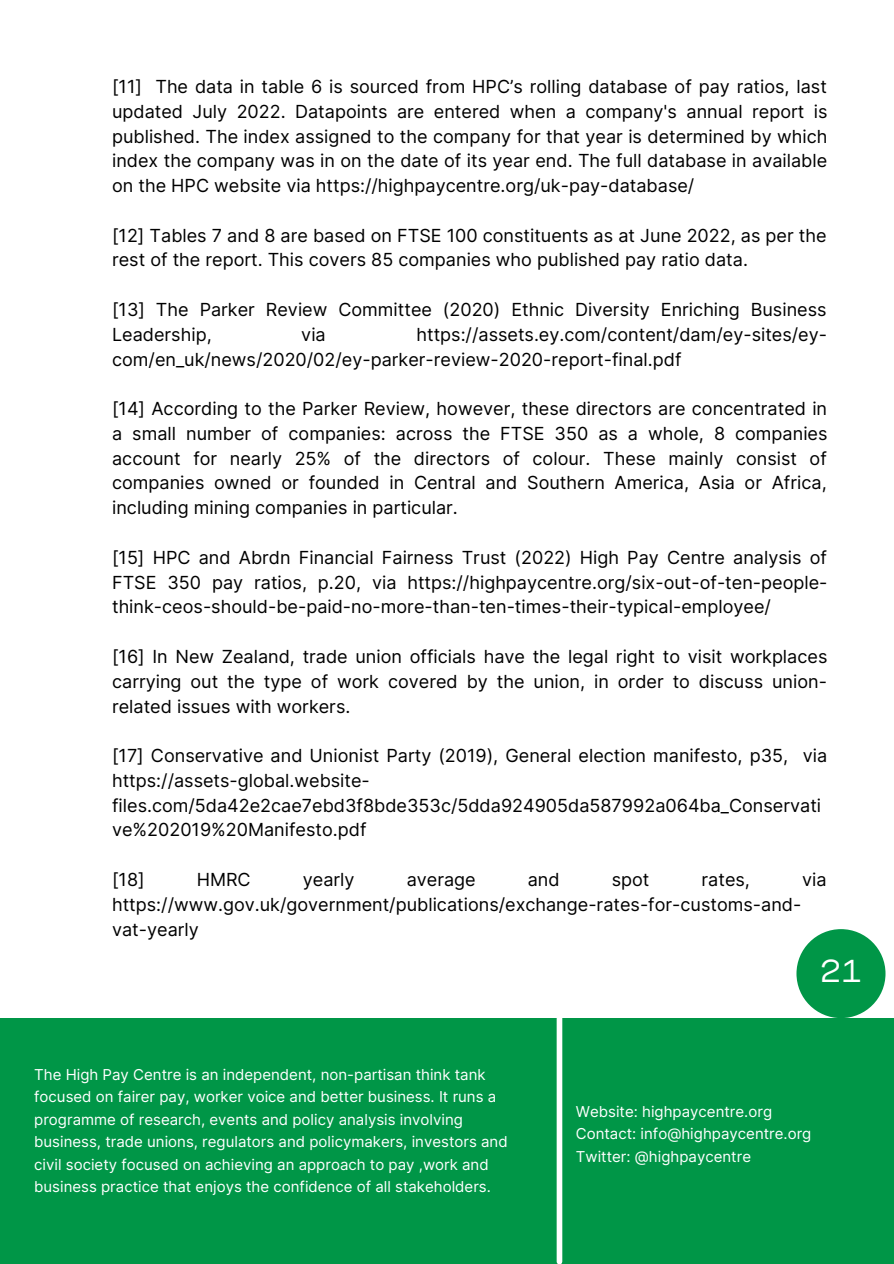
<style>
.page{position:relative;width:894px;height:1264px;background:#fff}
.page>*{position:absolute;margin:0;border:0;box-sizing:border-box;transform-origin:0 0}
.t1{font:33px "Maison Neue Mono";color:#fff}
.t2{font:18px/24.8px "Inter";color:#000}
.t3{font:15px/22.5px "Inter";color:#fff}
</style>
<div class="page">
<div style="left:0;top:1018px;width:893px;height:245px;background:#009647"></div>
<div style="left:556px;top:1018px;width:6px;height:243px;background:#fff"></div>
<div style="left:796px;top:929px;width:89px;height:89px;background:#009647;border-radius:50%"></div>
<p class="t2" style="left:112px;top:74px;width:716px;text-align:justify">[11] The data in table 6 is sourced from HPC’s rolling database of pay ratios, last updated July 2022. Datapoints are entered when a company's annual report is published. The index assigned to the company for that year is determined by which index the company was in on the date of its year end. The full database in available on the HPC website via https://highpaycentre.org/uk-pay-database/</p>
<p class="t2" style="left:112px;top:223px;width:715px">[12] Tables 7 and 8 are based on FTSE 100 constituents as at June 2022, as per the rest of the report. This covers 85 companies who published pay ratio data.</p>
<p class="t2" style="left:112px;top:297px;width:715px">[13] The Parker Review Committee (2020) Ethnic Diversity Enriching Business<br>Leadership,</p>
<p class="t2" style="left:112px;top:322px;width:716px;text-indent:304px">https://assets.ey.com/content/dam/ey-sites/ey&shy;com/en_uk/news/2020/02/ey-parker-review-2020-report-final.pdf</p>
<p class="t2" style="left:112px;top:396px;width:716px;text-align:justify">[14] According to the Parker Review, however, these directors are concentrated in a small number of companies: across the FTSE 350 as a whole, 8 companies account for nearly 25% of the directors of colour. These mainly consist of companies owned or founded in Central and Southern America, Asia or Africa, including mining companies in particular.</p>
<p class="t2" style="left:112px;top:545px;width:716px;text-align:justify">[15] HPC and Abrdn Financial Fairness Trust (2022) High Pay Centre analysis of FTSE 350 pay ratios, p.20, via https://highpaycentre.org/six-out-of-ten-people&shy;think-ceos-should-be-paid-no-more-than-ten-times-their-typical-employee/</p>
<p class="t2" style="left:112px;top:644px;width:716px;text-align:justify">[16] In New Zealand, trade union officials have the legal right to visit workplaces carrying out the type of work covered by the union, in order to discuss union&shy;related issues with workers.</p>
<p class="t2" style="left:112px;top:743px;width:716px">[17] Conservative and Unionist Party (2019), General election manifesto, p35, via https://assets-global.website&shy;files.com/5da42e2cae7ebd3f8bde353c/5dda924905da587992a064ba_Conservati ve%202019%20Manifesto.pdf</p>
<p class="t2" style="left:112px;top:867px;width:34px">[18]</p>
<p class="t2" style="left:197px;top:867px;width:55px">HMRC</p>
<p class="t2" style="left:303px;top:867px;width:53px">yearly</p>
<p class="t2" style="left:406px;top:867px;width:71px">average</p>
<p class="t2" style="left:527px;top:867px;width:33px">and</p>
<p class="t2" style="left:611px;top:867px;width:39px">spot</p>
<p class="t2" style="left:701px;top:867px;width:50px">rates,</p>
<p class="t2" style="left:801px;top:867px;width:26px">via</p>
<p class="t2" style="left:112px;top:891px;width:690px">https://www.gov.uk/government/publications/exchange-rates-for-customs-and&shy;vat-yearly</p>
<h1 class="t1" style="left:819px;top:957px;width:44px">21</h1>
<p class="t2" style="left:301px;top:322px;width:26px">via</p>
<p class="t3" style="left:34px;top:1062px;width:475px">The High Pay Centre is an independent, non-partisan think tank focused on fairer pay, worker voice and better business. It runs a programme of research, events and policy analysis involving business, trade unions, regulators and policymakers, investors and civil society focused on achieving an approach to pay ,work and business practice that enjoys the confidence of all stakeholders.</p>
<p class="t3" style="left:575px;top:1100px;width:237px">Website: highpaycentre.org<br>Contact: info@highpaycentre.org<br>Twitter: @highpaycentre</p>
</div>
